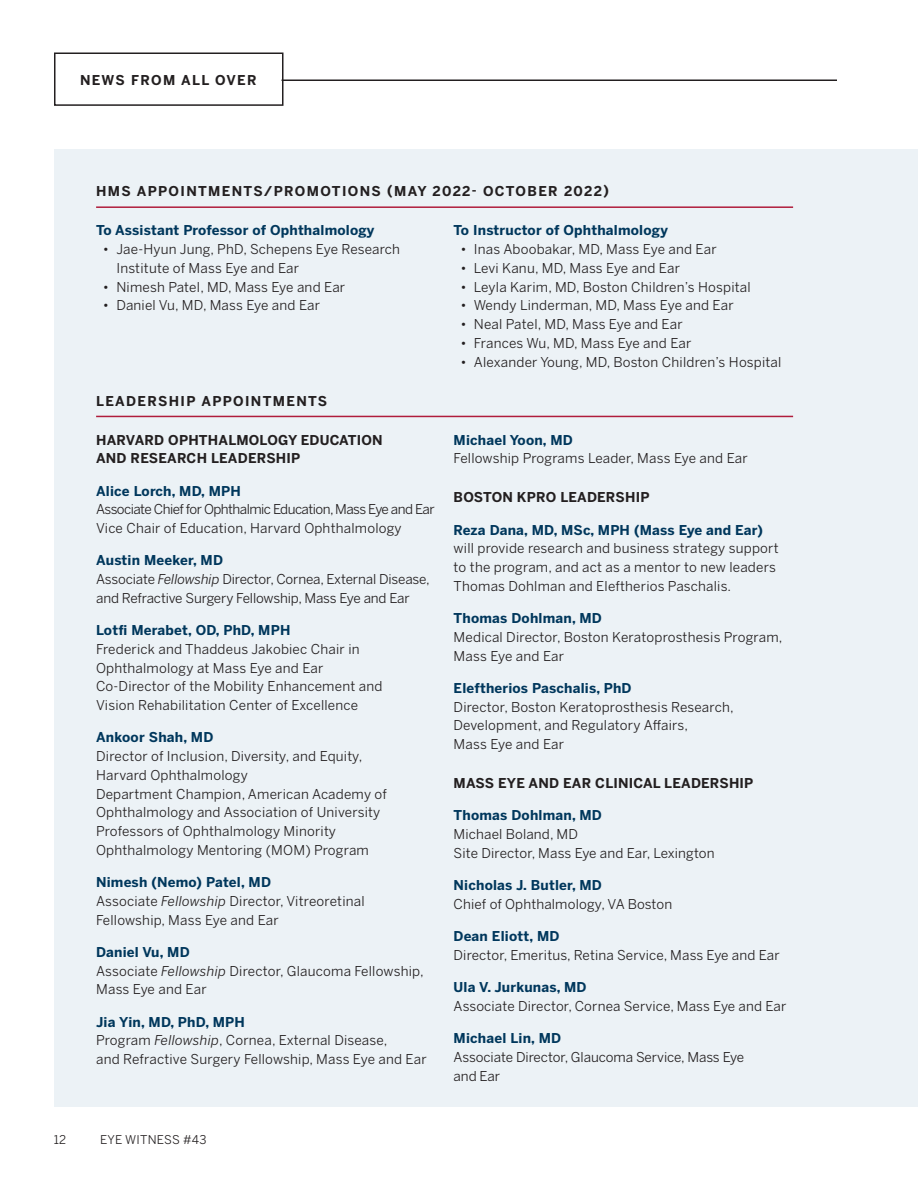
<style>
.page{position:relative;width:918px;height:1188px;background:#fff}
.page>*{position:absolute;margin:0;border:0;box-sizing:border-box;transform-origin:0 0}
.Body_Copy{font:13.5px/18.8px "Benton Sans";letter-spacing:.015em;color:#231f20}
.Body_Copy-2{font:13.5px/18.8px "Benton Sans";letter-spacing:-.01em;color:#231f20}
.Body_Copy-3{font:13.5px/18.8px "Benton Sans";letter-spacing:-.04em;color:#231f20}
.Faculty_Subheads{font:700 13.5px/18.8px "Benton Sans";letter-spacing:.015em;color:#231f20}
.Faculty_Subheads-2{font:700 13.5px "Benton Sans";letter-spacing:.1em;color:#231f20}
.t1{font:700 13.5px "Benton Sans";letter-spacing:.015em;color:#00375c}
.Body_Copy-4{font:13.5px/18.8px "Benton Sans";letter-spacing:-.005em;color:#231f20}
.t2{font:12px "Benton Sans";letter-spacing:.02em;color:#231f20}
.s1{font-weight:700;color:#00375c}
.s2{font-style:italic}
</style>
<div class="page">
<div style="left:54px;top:149px;width:864px;height:958px;background:#ecf2f6"></div>
<div style="left:54px;top:52px;width:230px;height:54px;border:2px solid #231f20"></div>
<hr style="left:282px;top:80px;width:555px;height:1px;background:#231f20">
<hr style="left:96px;top:206px;width:697px;height:2px;background:#b01d3c">
<hr style="left:96px;top:416px;width:697px;height:1px;background:#b01d3c">
<p class="Faculty_Subheads-2" style="left:80px;top:71px;width:178px">NEWS FROM ALL OVER</p>
<p class="Faculty_Subheads-2" style="left:96px;top:183px;width:514px">HMS APPOINTMENTS/PROMOTIONS (MAY 2022- OCTOBER 2022)</p>
<p class="t1" style="left:96px;top:222px;width:280px">To Assistant Professor of Ophthalmology</p>
<p class="Body_Copy" style="left:116px;top:240px;width:285px;text-indent:-14px">• Jae-Hyun Jung, PhD, Schepens Eye Research<br>Institute of Mass Eye and Ear</p>
<p class="Body_Copy" style="left:103px;top:277px;width:244px">• Nimesh Patel, MD, Mass Eye and Ear</p>
<p class="Body_Copy" style="left:103px;top:296px;width:219px">• Daniel Vu, MD, Mass Eye and Ear</p>
<p class="t1" style="left:454px;top:222px;width:216px">To Instructor of Ophthalmology</p>
<p class="Body_Copy" style="left:460px;top:240px;width:258px">• Inas Aboobakar, MD, Mass Eye and Ear</p>
<p class="Body_Copy" style="left:460px;top:259px;width:221px">• Levi Kanu, MD, Mass Eye and Ear</p>
<p class="Body_Copy" style="left:460px;top:277px;width:292px">• Leyla Karim, MD, Boston Children’s Hospital</p>
<p class="Body_Copy" style="left:460px;top:296px;width:275px">• Wendy Linderman, MD, Mass Eye and Ear</p>
<p class="Body_Copy" style="left:460px;top:315px;width:224px">• Neal Patel, MD, Mass Eye and Ear</p>
<p class="Body_Copy" style="left:460px;top:334px;width:233px">• Frances Wu, MD, Mass Eye and Ear</p>
<p class="Body_Copy" style="left:460px;top:352px;width:323px">• Alexander Young, MD, Boston Children’s Hospital</p>
<p class="Faculty_Subheads-2" style="left:96px;top:392px;width:233px">LEADERSHIP APPOINTMENTS</p>
<p class="Faculty_Subheads" style="left:96px;top:431px;width:288px">HARVARD OPHTHALMOLOGY EDUCATION<br>AND RESEARCH LEADERSHIP</p>
<p class="Body_Copy-3" style="left:96px;top:481px;width:340px"><span class="s1">Alice Lorch, MD, MPH<br></span>Associate Chief for Ophthalmic Education, Mass Eye and Ear<br>Vice Chair of Education, Harvard Ophthalmology</p>
<p class="Body_Copy-2" style="left:96px;top:551px;width:335px"><span class="s1">Austin Meeker, MD<br></span>Associate <span class="s2">Fellowship</span> Director, Cornea, External Disease, and Refractive Surgery Fellowship, Mass Eye and Ear</p>
<p class="Body_Copy" style="left:96px;top:621px;width:288px"><span class="s1">Lotfi Merabet, OD, PhD, MPH<br></span>Frederick and Thaddeus Jakobiec Chair in Ophthalmology at Mass Eye and Ear Co-Director of the Mobility Enhancement and Vision Rehabilitation Center of Excellence</p>
<p class="Body_Copy" style="left:96px;top:728px;width:292px"><span class="s1">Ankoor Shah, MD<br></span>Director of Inclusion, Diversity, and Equity, Harvard Ophthalmology<br>Department Champion, American Academy of Ophthalmology and Association of University Professors of Ophthalmology Minority Ophthalmology Mentoring (MOM) Program</p>
<p class="Body_Copy" style="left:96px;top:873px;width:270px"><span class="s1">Nimesh (Nemo) Patel, MD<br></span>Associate <span class="s2">Fellowship</span> Director, Vitreoretinal<br>Fellowship, Mass Eye and Ear</p>
<p class="Body_Copy" style="left:96px;top:943px;width:329px"><span class="s1">Daniel Vu, MD<br></span>Associate <span class="s2">Fellowship</span> Director, Glaucoma Fellowship,<br>Mass Eye and Ear</p>
<p class="Body_Copy" style="left:96px;top:1012px;width:332px"><span class="s1">Jia Yin, MD, PhD, MPH<br></span>Program <span class="s2">Fellowship</span>, Cornea, External Disease,<br>and Refractive Surgery Fellowship, Mass Eye and Ear</p>
<p class="Body_Copy" style="left:454px;top:430px;width:296px"><span class="s1">Michael Yoon, MD<br></span>Fellowship Programs Leader, Mass Eye and Ear</p>
<p class="Faculty_Subheads" style="left:454px;top:488px;width:197px">BOSTON KPRO LEADERSHIP</p>
<p class="Body_Copy" style="left:454px;top:520px;width:327px"><span class="s1">Reza Dana, MD, MSc, MPH (Mass Eye and Ear) </span>will provide research and business strategy support to the program, and act as a mentor to new leaders Thomas Dohlman and Eleftherios Paschalis.</p>
<p class="Body_Copy" style="left:454px;top:609px;width:330px"><span class="s1">Thomas Dohlman, MD<br></span>Medical Director, Boston Keratoprosthesis Program,<br>Mass Eye and Ear</p>
<p class="Body_Copy" style="left:454px;top:679px;width:282px"><span class="s1">Eleftherios Paschalis, PhD<br></span>Director, Boston Keratoprosthesis Research,<br>Development, and Regulatory Affairs,<br>Mass Eye and Ear</p>
<p class="Faculty_Subheads" style="left:454px;top:774px;width:301px">MASS EYE AND EAR CLINICAL LEADERSHIP</p>
<p class="Body_Copy" style="left:454px;top:806px;width:263px"><span class="s1">Thomas Dohlman, MD<br></span>Michael Boland, MD<br>Site Director, Mass Eye and Ear, Lexington</p>
<p class="Body_Copy" style="left:454px;top:876px;width:220px"><span class="s1">Nicholas J. Butler, MD<br></span>Chief of Ophthalmology, VA Boston</p>
<p class="Body_Copy" style="left:454px;top:927px;width:328px"><span class="s1">Dean Eliott, MD<br></span>Director, Emeritus, Retina Service, Mass Eye and Ear</p>
<p class="Body_Copy" style="left:454px;top:978px;width:334px"><span class="s1">Ula V. Jurkunas, MD<br></span>Associate Director, Cornea Service, Mass Eye and Ear</p>
<p class="Body_Copy-4" style="left:454px;top:1029px;width:292px"><span class="s1">Michael Lin, MD<br></span>Associate Director, Glaucoma Service, Mass Eye and Ear</p>
<p class="t2" style="left:54px;top:1132px;width:14px">12</p>
<p class="t2" style="left:100px;top:1132px;width:108px">EYE WITNESS #43</p>
</div>
